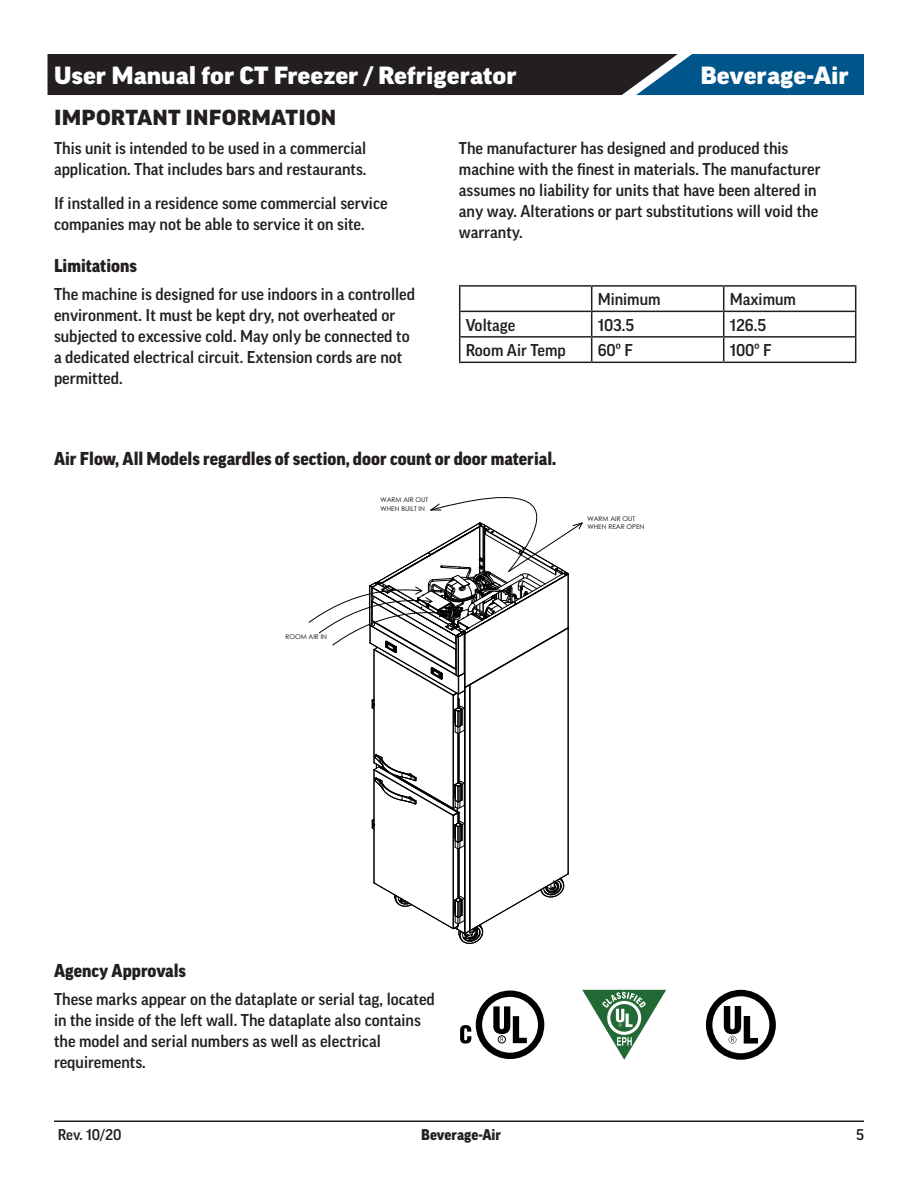
<style>
.page{position:relative;width:918px;height:1188px;background:#fff}
.page>*{position:absolute;margin:0;border:0;box-sizing:border-box;transform-origin:0 0}
.t1{font:900 expanded 24px "Good Pro";color:#fff}
.Page_Header{font:900 expanded 21px "Good Pro";letter-spacing:.01em;color:#231f20}
.Section_Header{font:900 18px "Good Pro";color:#231f20}
.Body_-_Text{font:500 16.5px/21px "Good Pro";color:#231f20}
.t2{font:900 15px "Good Pro";color:#231f20}
.t3{font:500 15px "Good Pro";letter-spacing:-.005em;color:#231f20}
.t4{font:6.6px/8.4px "Century Gothic";color:#000}
</style>
<div class="page">
<svg style="left:48px;top:54px;width:816px;height:41px;background:#1e2f3d"></svg>
<hr style="left:54px;top:1120px;width:810px;height:2px;background:#231f20">
<hr style="left:459px;top:285px;width:133px;height:2px;background:#231f20">
<hr style="left:592px;top:285px;width:132px;height:2px;background:#231f20">
<hr style="left:724px;top:285px;width:132px;height:2px;background:#231f20">
<hr style="left:459px;top:311px;width:133px;height:1px;background:#231f20">
<hr style="left:592px;top:311px;width:132px;height:1px;background:#231f20">
<hr style="left:724px;top:311px;width:132px;height:1px;background:#231f20">
<hr style="left:459px;top:336px;width:133px;height:2px;background:#231f20">
<svg style="left:459px;top:287px;width:1px;height:75px"></svg>
<hr style="left:592px;top:336px;width:132px;height:2px;background:#231f20">
<svg style="left:591px;top:287px;width:1px;height:75px"></svg>
<hr style="left:724px;top:336px;width:132px;height:2px;background:#231f20">
<svg style="left:723px;top:287px;width:1px;height:75px"></svg>
<svg style="left:855px;top:287px;width:1px;height:75px"></svg>
<hr style="left:459px;top:362px;width:133px;height:1px;background:#231f20">
<hr style="left:592px;top:362px;width:132px;height:1px;background:#231f20">
<hr style="left:724px;top:362px;width:132px;height:1px;background:#231f20">
<svg style="left:460px;top:991px;width:84px;height:68px"></svg>
<svg style="left:582px;top:990px;width:84px;height:70px"></svg>
<svg style="left:706px;top:990px;width:70px;height:70px"></svg>
<svg style="left:309px;top:497px;width:274px;height:447px"></svg>
<h1 class="t1" style="left:54px;top:62px;width:464px">User Manual for CT Freezer / Refrigerator</h1>
<h1 class="t1" style="left:700px;top:62px;width:150px">Beverage-Air</h1>
<p class="Page_Header" style="left:54px;top:106px;width:284px">IMPORTANT INFORMATION</p>
<p class="Body_-_Text" style="left:54px;top:137px;width:314px">This unit is intended to be used in a commercial application. That includes bars and restaurants.</p>
<p class="Body_-_Text" style="left:54px;top:193px;width:335px">If installed in a residence some commercial service companies may not be able to service it on site.</p>
<p class="Body_-_Text" style="left:459px;top:137px;width:363px">The manufacturer has designed and produced this machine with the finest in materials. The manufacturer assumes no liability for units that have been altered in any way. Alterations or part substitutions will void the warranty.</p>
<p class="Section_Header" style="left:54px;top:256px;width:84px">Limitations</p>
<p class="Body_-_Text" style="left:54px;top:284px;width:363px">The machine is designed for use indoors in a controlled environment. It must be kept dry, not overheated or subjected to excessive cold. May only be connected to a dedicated electrical circuit. Extension cords are not permitted.</p>
<p class="Body_-_Text" style="left:598px;top:289px;width:64px">Minimum</p>
<p class="Body_-_Text" style="left:730px;top:289px;width:68px">Maximum</p>
<p class="Body_-_Text" style="left:466px;top:314px;width:51px">Voltage</p>
<p class="Body_-_Text" style="left:598px;top:314px;width:38px">103.5</p>
<p class="Body_-_Text" style="left:730px;top:314px;width:38px">126.5</p>
<p class="Body_-_Text" style="left:466px;top:340px;width:102px">Room Air Temp</p>
<p class="Body_-_Text" style="left:598px;top:340px;width:37px">60º F</p>
<p class="Body_-_Text" style="left:730px;top:340px;width:43px">100º F</p>
<p class="Section_Header" style="left:54px;top:449px;width:504px">Air Flow, All Models regardles of section, door count or door material.</p>
<p class="t4" style="left:285px;top:632px;width:43px">ROOM AIR IN</p>
<p class="t4" style="left:381px;top:496px;width:49px">WARM AIR OUT<br>WHEN BUILT IN</p>
<p class="Section_Header" style="left:54px;top:960px;width:134px">Agency Approvals</p>
<p class="Body_-_Text" style="left:54px;top:988px;width:383px">These marks appear on the dataplate or serial tag, located in the inside of the left wall. The dataplate also contains the model and serial numbers as well as electrical requirements.</p>
<p class="t4" style="left:588px;top:514px;width:58px">WARM AIR OUT<br>WHEN REAR OPEN</p>
<p class="t3" style="left:58px;top:1127px;width:65px">Rev. 10/20</p>
<p class="t2" style="left:421px;top:1127px;width:82px">Beverage-Air</p>
<p class="t3" style="left:856px;top:1127px;width:9px">5</p>
</div>
